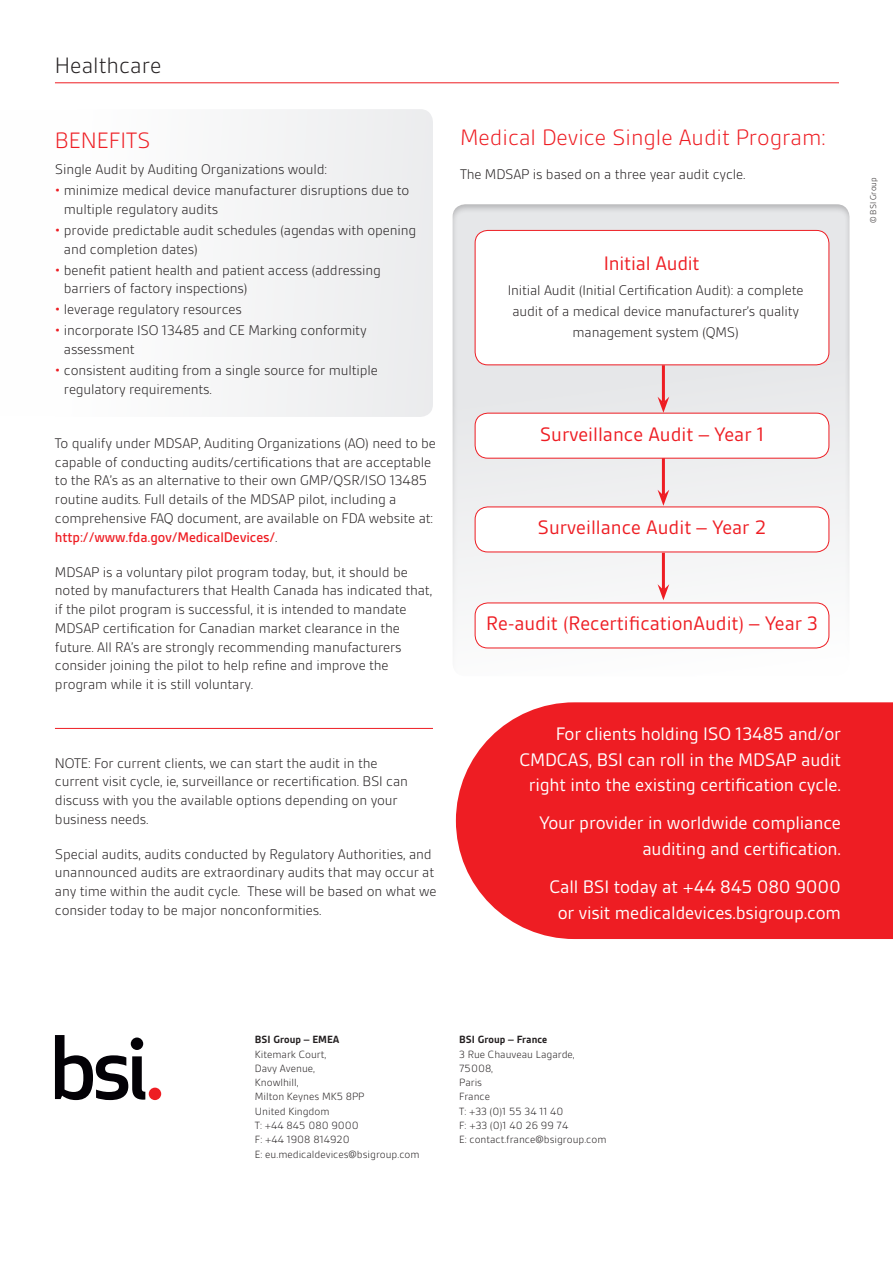
<style>
.page{position:relative;width:893px;height:1263px;background:#fff}
.page>*{position:absolute;margin:0;border:0;box-sizing:border-box;transform-origin:0 0}
.Subhead_1{font:300 24px "BSI Gesta";color:#ee1d23}
.Subhead_1-2{font:300 24px "BSI Gesta";color:#231f20}
.Subhead_1-3{font:21px "BSI Gesta";color:#ee1d23}
.Body_copy{font:21px "BSI Gesta";letter-spacing:-.01em;color:#ee1d23}
.Subhead_1-4{font:19.5px/25.5px "BSI Gesta";letter-spacing:-.01em;color:#fff;text-align:right}
.Body_copy-2{font:300 15px/18.8px "BSI Gesta";letter-spacing:-.01em;color:#231f20}
.Body_copy-3{font:500 15px "BSI Gesta";letter-spacing:-.01em;color:#ee1d23}
.t1{font:300 11.25px "BSI Gesta";color:#231f20}
.t2{font:700 11.25px "BSI Gesta";color:#231f20}
.t3{font:300 9px "BSI Gesta";color:#231f20}
.s1{color:#ee1d23}
.s2{font-weight:300;color:#231f20}
</style>
<div class="page">
<div style="left:451px;top:203px;width:399px;height:475px;background:#231f20;opacity:.25"></div>
<div style="left:475px;top:230px;width:354px;height:135px;background:#fff;border-radius:13px"></div>
<div style="left:475px;top:230px;width:354px;height:135px;border:1px solid #ee1d23;border-radius:13px"></div>
<svg style="left:55px;top:1035px;width:90px;height:65px"></svg>
<div style="left:149px;top:1087px;width:12px;height:13px;background:#ee1d23;border-radius:50%"></div>
<hr style="left:55px;top:728px;width:378px;height:1px;background:#ee1d23">
<div style="left:475px;top:413px;width:354px;height:45px;background:#fff;border-radius:13px"></div>
<div style="left:475px;top:413px;width:354px;height:45px;border:1px solid #ee1d23;border-radius:13px"></div>
<div style="left:475px;top:507px;width:354px;height:45px;background:#fff;border-radius:13px"></div>
<div style="left:475px;top:506px;width:354px;height:46px;border:1px solid #ee1d23;border-radius:13px"></div>
<div style="left:475px;top:603px;width:354px;height:45px;background:#fff;border-radius:13px"></div>
<div style="left:475px;top:602px;width:354px;height:46px;border:1px solid #ee1d23;border-radius:13px"></div>
<hr style="left:662px;top:365px;width:3px;height:37px;background:#ee1d23">
<svg style="left:658px;top:397px;width:11px;height:16px"></svg>
<hr style="left:662px;top:458px;width:3px;height:37px;background:#ee1d23">
<svg style="left:658px;top:490px;width:11px;height:16px"></svg>
<hr style="left:662px;top:553px;width:3px;height:37px;background:#ee1d23">
<svg style="left:658px;top:584px;width:11px;height:16px"></svg>
<div style="left:456px;top:702px;width:437px;height:237px;background:#ee1d23"></div>
<hr style="left:55px;top:82px;width:784px;height:1px;background:#ee1d23">
<div style="left:240px;top:109px;width:193px;height:308px;background:#f0f1f2"></div>
<p class="Subhead_1-2" style="left:55px;top:53px;width:108px">Healthcare</p>
<p class="Subhead_1" style="left:55px;top:128px;width:97px">BENEFITS</p>
<p class="Body_copy-2" style="left:55px;top:160px;width:274px">Single Audit by Auditing Organizations would:</p>
<p class="Body_copy-2" style="left:64px;top:181px;width:347px;text-indent:-9px"><span class="s1">•</span> minimize medical device manufacturer disruptions due to multiple regulatory audits</p>
<p class="Body_copy-2" style="left:64px;top:221px;width:354px;text-indent:-9px"><span class="s1">•</span> provide predictable audit schedules (agendas with opening and completion dates)</p>
<p class="Body_copy-2" style="left:64px;top:260px;width:318px;text-indent:-9px"><span class="s1">•</span> benefit patient health and patient access (addressing barriers of factory inspections)</p>
<p class="Body_copy-2" style="left:55px;top:300px;width:188px"><span class="s1">•</span> leverage regulatory resources</p>
<p class="Body_copy-2" style="left:64px;top:321px;width:304px;text-indent:-9px"><span class="s1">•</span> incorporate ISO 13485 and CE Marking conformity assessment</p>
<p class="Body_copy-2" style="left:64px;top:360px;width:315px;line-height:19.5px;text-indent:-9px"><span class="s1">•</span> consistent auditing from a single source for multiple regulatory requirements.</p>
<p class="Body_copy-2" style="left:55px;top:434px;width:383px">To qualify under MDSAP, Auditing Organizations (AO) need to be capable of conducting audits/certifications that are acceptable to the RA’s as an alternative to their own GMP/QSR/ISO 13485 routine audits. Full details of the MDSAP pilot, including a comprehensive FAQ document, are available on FDA website at:</p>
<p class="Body_copy-3" style="left:55px;top:529px;width:224px">http://www.fda.gov/MedicalDevices/<span class="s2">.</span></p>
<p class="Body_copy-2" style="left:55px;top:562px;width:379px">MDSAP is a voluntary pilot program today, but, it should be noted by manufacturers that Health Canada has indicated that, if the pilot program is successful, it is intended to mandate MDSAP certification for Canadian market clearance in the future. All RA’s are strongly recommending manufacturers consider joining the pilot to help refine and improve the program while it is still voluntary.</p>
<p class="Body_copy-2" style="left:55px;top:753px;width:354px">NOTE: For current clients, we can start the audit in the current visit cycle, ie, surveillance or recertification. BSI can discuss with you the available options depending on your business needs.</p>
<p class="Body_copy-2" style="left:55px;top:844px;width:383px">Special audits, audits conducted by Regulatory Authorities, and unannounced audits are extraordinary audits that may occur at any time within the audit cycle. These will be based on what we consider today to be major nonconformities.</p>
<p class="Subhead_1" style="left:460px;top:125px;width:367px">Medical Device Single Audit Program:</p>
<p class="Body_copy-2" style="left:460px;top:165px;width:287px">The MDSAP is based on a three year audit cycle.</p>
<p class="Body_copy" style="left:604px;top:253px;width:97px">Initial Audit</p>
<p class="Body_copy-2" style="left:508px;top:280px;width:298px;line-height:21px;text-align:center">Initial Audit (Initial Certification Audit): a complete audit of a medical device manufacturer’s quality management system (QMS)</p>
<p class="Subhead_1-3" style="left:540px;top:423px;width:226px">Surveillance Audit – Year 1</p>
<p class="Subhead_1-3" style="left:538px;top:517px;width:230px">Surveillance Audit – Year 2</p>
<p class="Subhead_1-3" style="left:486px;top:613px;width:333px">Re-audit (RecertificationAudit) – Year 3</p>
<p class="Subhead_1-4" style="left:519px;top:721px;width:323px">For clients holding ISO 13485 and/or<br>CMDCAS, BSI can roll in the MDSAP audit right into the existing certification cycle.</p>
<p class="Subhead_1-4" style="left:539px;top:810px;width:303px">Your provider in worldwide compliance auditing and certification.</p>
<p class="Subhead_1-4" style="left:549px;top:874px;width:293px;text-align:center">Call BSI today at +44 845 080 9000 or visit medicaldevices.bsigroup.com</p>
<p class="t3" style="left:869px;top:223px;width:47px;rotate:-90deg">© BSI Group</p>
<p class="t2" style="left:255px;top:1034px;width:86px">BSI Group – EMEA</p>
<p class="t1" style="left:255px;top:1048px;width:73px">Kitemark Court,</p>
<p class="t1" style="left:255px;top:1062px;width:62px">Davy Avenue,</p>
<p class="t1" style="left:255px;top:1077px;width:45px">Knowlhill,</p>
<p class="t1" style="left:255px;top:1091px;width:111px">Milton Keynes MK5 8PP</p>
<p class="t1" style="left:255px;top:1105px;width:76px">United Kingdom</p>
<p class="t1" style="left:255px;top:1119px;width:105px">T: +44 845 080 9000</p>
<p class="t1" style="left:255px;top:1134px;width:96px">F: +44 1908 814920</p>
<p class="t1" style="left:255px;top:1148px;width:166px">E: eu.medicaldevices@bsigroup.com</p>
<p class="t2" style="left:459px;top:1034px;width:90px">BSI Group – France</p>
<p class="t1" style="left:459px;top:1048px;width:117px">3 Rue Chauveau Lagarde,</p>
<p class="t1" style="left:459px;top:1062px;width:35px">75008,</p>
<p class="t1" style="left:459px;top:1077px;width:24px">Paris</p>
<p class="t1" style="left:459px;top:1091px;width:32px">France</p>
<p class="t1" style="left:459px;top:1105px;width:106px">T: +33 (0)1 55 34 11 40</p>
<p class="t1" style="left:459px;top:1119px;width:111px">F: +33 (0)1 40 26 99 74</p>
<p class="t1" style="left:459px;top:1134px;width:149px">E: contact.france@bsigroup.com</p>
</div>
